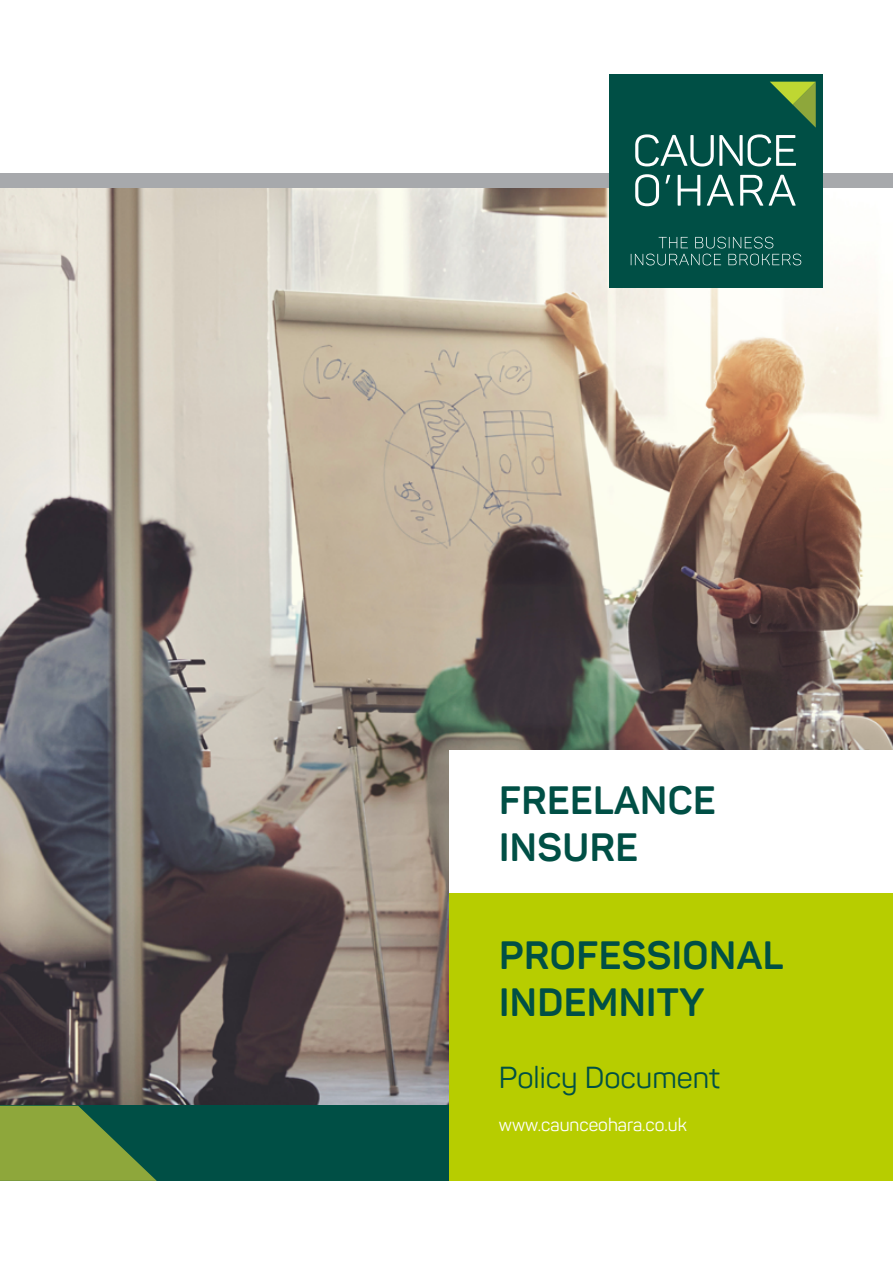
<style>
.page{position:relative;width:893px;height:1263px;background:#fff}
.page>*{position:absolute;margin:0;border:0;box-sizing:border-box;transform-origin:0 0}
.t1{font:700 39px/46.8px "Panton";letter-spacing:.01em;color:#004f45}
.t2{font:30px "Panton";color:#004f45}
.t3{font:18px "Panton";color:#fff}
</style>
<div class="page">
<img style="left:0;top:187px;width:893px;height:919px">
<div style="left:0;top:173px;width:893px;height:14px;background:#a7a9ac"></div>
<div style="left:0;top:1106px;width:450px;height:75px;background:#004f45"></div>
<svg style="left:0;top:1106px;width:157px;height:75px"></svg>
<div style="left:609px;top:74px;width:214px;height:214px;background:#004f45"></div>
<svg style="left:635px;top:174px;width:161px;height:32px"></svg>
<svg style="left:635px;top:134px;width:161px;height:32px"></svg>
<svg style="left:631px;top:237px;width:170px;height:28px"></svg>
<svg style="left:770px;top:82px;width:46px;height:46px"></svg>
<div style="left:450px;top:750px;width:443px;height:431px;background:#b7cd00"></div>
<div style="left:450px;top:750px;width:443px;height:143px;background:#fff"></div>
<p class="t1" style="left:499px;top:776px;width:218px">FREELANCE<br>INSURE</p>
<p class="t1" style="left:499px;top:932px;width:286px">PROFESSIONAL<br>INDEMNITY</p>
<p class="t2" style="left:499px;top:1059px;width:222px">Policy Document</p>
<p class="t3" style="left:499px;top:1114px;width:189px">www.caunceohara.co.uk</p>
</div>
